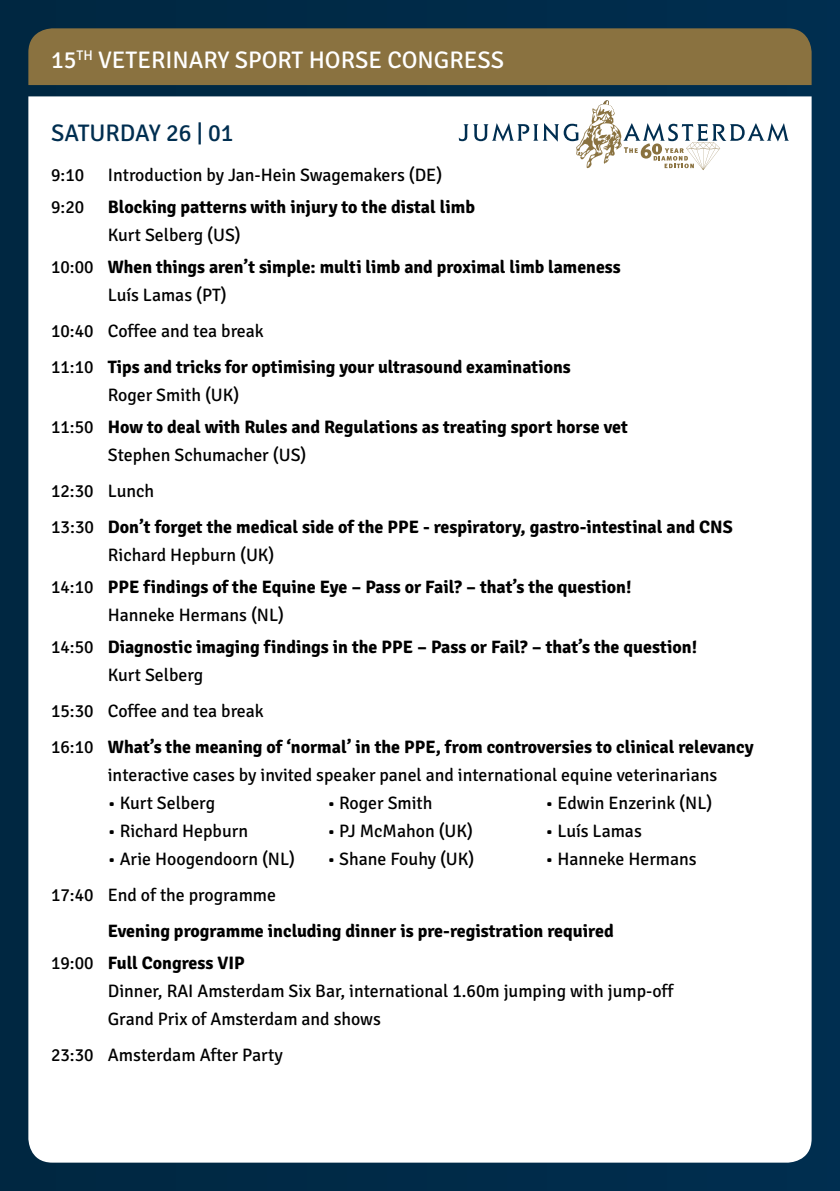
<style>
.page{position:relative;width:840px;height:1191px;background:#fff}
.page>*{position:absolute;margin:0;border:0;box-sizing:border-box;transform-origin:0 0}
.t1{font:24px "Signika";color:#fff}
.t2{font:24px "Signika";color:#002e50}
.t3{font:700 18px/36px "Signika";color:#000}
.t4{font:18px/28px "Signika";color:#000}
.s1{font-weight:400}
</style>
<div class="page">
<div style="left:0;top:0;width:839px;height:1191px;background:#002a48"></div>
<div style="left:28px;top:96px;width:783px;height:1066px;background:#fff"></div>
<div style="left:28px;top:28px;width:783px;height:57px;background:#8a7240"></div>
<svg style="left:458px;top:100px;width:330px;height:70px"></svg>
<h1 class="t1" style="left:51px;top:46px;width:454px">15<sup>TH</sup> VETERINARY SPORT HORSE CONGRESS</h1>
<h1 class="t2" style="left:51px;top:119px;width:184px">SATURDAY 26 | 01</h1>
<p class="t4" style="left:51px;top:161px;width:35px">9:10</p>
<p class="t4" style="left:108px;top:161px;width:336px">Introduction by Jan-Hein Swagemakers (DE)</p>
<p class="t4" style="left:51px;top:193px;width:35px">9:20</p>
<p class="t3" style="left:108px;top:189px;width:368px">Blocking patterns with injury to the distal limb</p>
<p class="t3" style="left:51px;top:219px;width:570px;line-height:32px;text-indent:57px"><span class="s1">Kurt Selberg (US)<br>10:00</span> When things aren’t simple: multi limb and proximal limb lameness</p>
<p class="t3" style="left:51px;top:277px;width:521px;text-indent:57px"><span class="s1">Luís Lamas (PT)<br>10:40 Coffee and tea break<br>11:10</span> Tips and tricks for optimising your ultrasound examinations</p>
<p class="t3" style="left:51px;top:379px;width:578px;line-height:32px;text-indent:57px"><span class="s1">Roger Smith (UK)<br>11:50</span> How to deal with Rules and Regulations as treating sport horse vet</p>
<p class="t3" style="left:51px;top:437px;width:682px;text-indent:57px"><span class="s1">Stephen Schumacher (US)<br>12:30 Lunch<br>13:30</span> Don’t forget the medical side of the PPE - respiratory, gastro-intestinal and CNS</p>
<p class="t3" style="left:51px;top:539px;width:581px;line-height:32px;text-indent:57px"><span class="s1">Richard Hepburn (UK)<br>14:10</span> PPE findings of the Equine Eye – Pass or Fail? – that’s the question!</p>
<p class="t3" style="left:51px;top:599px;width:647px;line-height:32px;text-indent:57px"><span class="s1">Hanneke Hermans (NL)<br>14:50</span> Diagnostic imaging findings in the PPE – Pass or Fail? – that’s the question!</p>
<p class="t3" style="left:51px;top:657px;width:703px;text-indent:57px"><span class="s1">Kurt Selberg<br>15:30 Coffee and tea break<br>16:10</span> What’s the meaning of ‘normal’ in the PPE, from controversies to clinical relevancy</p>
<p class="t4" style="left:108px;top:761px;width:610px">interactive cases by invited speaker panel and international equine veterinarians</p>
<p class="t4" style="left:108px;top:789px;width:109px">• Kurt Selberg</p>
<p class="t4" style="left:327px;top:789px;width:107px">• Roger Smith</p>
<p class="t4" style="left:545px;top:789px;width:168px">• Edwin Enzerink (NL)</p>
<p class="t4" style="left:108px;top:817px;width:142px">• Richard Hepburn</p>
<p class="t4" style="left:327px;top:817px;width:147px">• PJ McMahon (UK)</p>
<p class="t4" style="left:545px;top:817px;width:98px">• Luís Lamas</p>
<p class="t4" style="left:108px;top:845px;width:189px">• Arie Hoogendoorn (NL)</p>
<p class="t4" style="left:327px;top:845px;width:148px">• Shane Fouhy (UK)</p>
<p class="t4" style="left:545px;top:845px;width:153px">• Hanneke Hermans</p>
<p class="t4" style="left:51px;top:881px;width:226px">17:40 End of the programme</p>
<p class="t3" style="left:51px;top:915px;width:564px;line-height:32px;text-indent:57px">Evening programme including dinner is pre-registration required<br><span class="s1">19:00</span> Full Congress VIP</p>
<p class="t4" style="left:108px;top:977px;width:566px">Dinner, RAI Amsterdam Six Bar, international 1.60m jumping with jump-off<br>Grand Prix of Amsterdam and shows</p>
<p class="t4" style="left:51px;top:1041px;width:233px">23:30 Amsterdam After Party</p>
</div>
